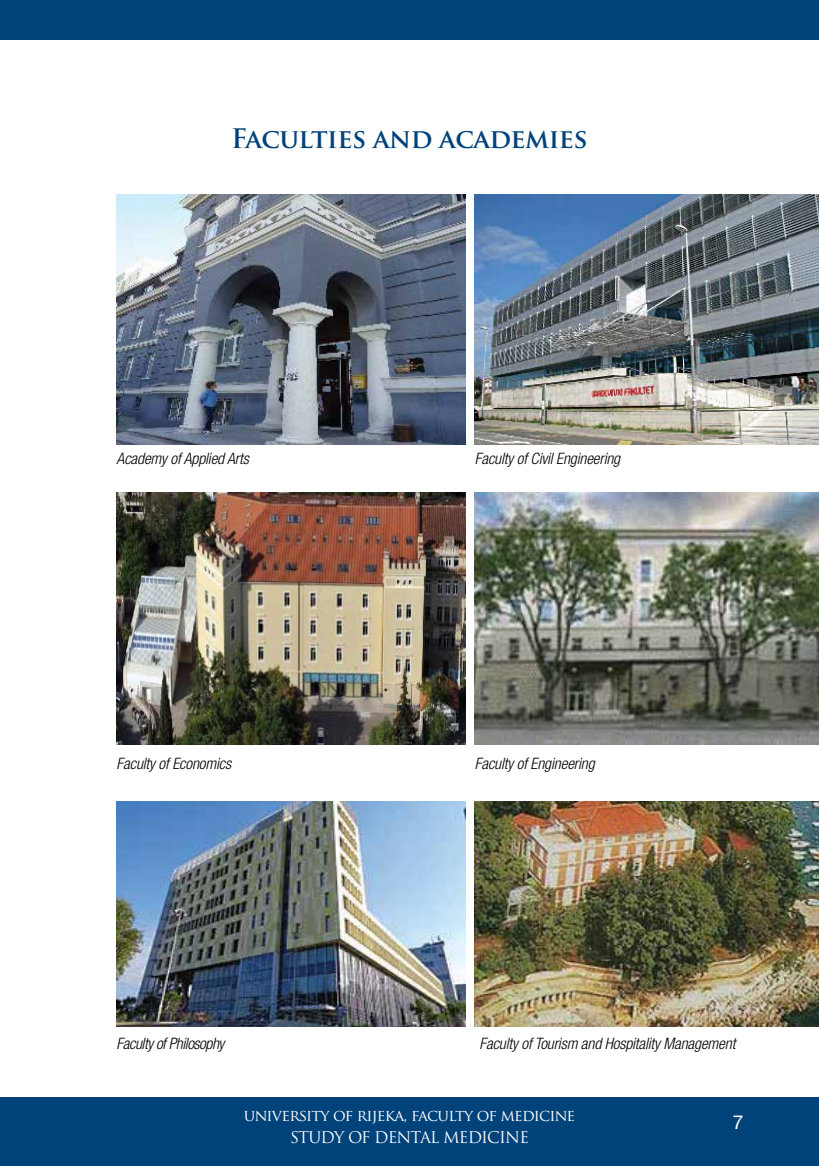
<style>
.page{position:relative;width:819px;height:1166px;background:#fff}
.page>*{position:absolute;margin:0;border:0;box-sizing:border-box;transform-origin:0 0}
.t1{font:700 26.25px "Trajan Pro";letter-spacing:-.02em;color:#00427a}
.t2{font:19.25px "Helvetica Neue LT Pro";color:#fff}
.t3{font:italic 300 condensed 15.75px "Helvetica Neue LT Pro";letter-spacing:-.01em;color:#000}
.t4{font:15.75px "Trajan Pro";letter-spacing:-.05em;color:#fff}
.t5{font:italic 300 condensed 15.75px "Helvetica Neue LT Pro";letter-spacing:-.03em;color:#000}
</style>
<div class="page">
<div style="left:0;top:0;width:819px;height:40px;background:#00427a"></div>
<div style="left:0;top:1098px;width:819px;height:68px;background:#00427a"></div>
<img style="left:116px;top:801px;width:349px;height:225px">
<img style="left:117px;top:492px;width:348px;height:253px">
<img style="left:475px;top:492px;width:344px;height:253px">
<img style="left:474px;top:801px;width:345px;height:225px">
<img style="left:117px;top:194px;width:348px;height:250px">
<img style="left:475px;top:194px;width:344px;height:250px">
<h1 class="t1" style="left:231px;top:122px;width:358px">Faculties and academies</h1>
<p class="t3" style="left:117px;top:449px;width:134px">Academy of Applied Arts</p>
<p class="t3" style="left:475px;top:449px;width:147px">Faculty of Civil Engineering</p>
<p class="t3" style="left:117px;top:754px;width:116px">Faculty of Economics</p>
<p class="t3" style="left:475px;top:754px;width:121px">Faculty of Engineering</p>
<p class="t5" style="left:117px;top:1034px;width:109px">Faculty of Philosophy</p>
<p class="t3" style="left:479px;top:1034px;width:257px">Faculty of Tourism and Hospitality Management</p>
<p class="t4" style="left:244px;top:1106px;width:333px">university of rijeka, faculty of medicine</p>
<p class="t4" style="left:290px;top:1127px;width:240px">STUDY OF DENTAL MEDICINE</p>
<p class="t2" style="left:732px;top:1110px;width:12px">7</p>
</div>
